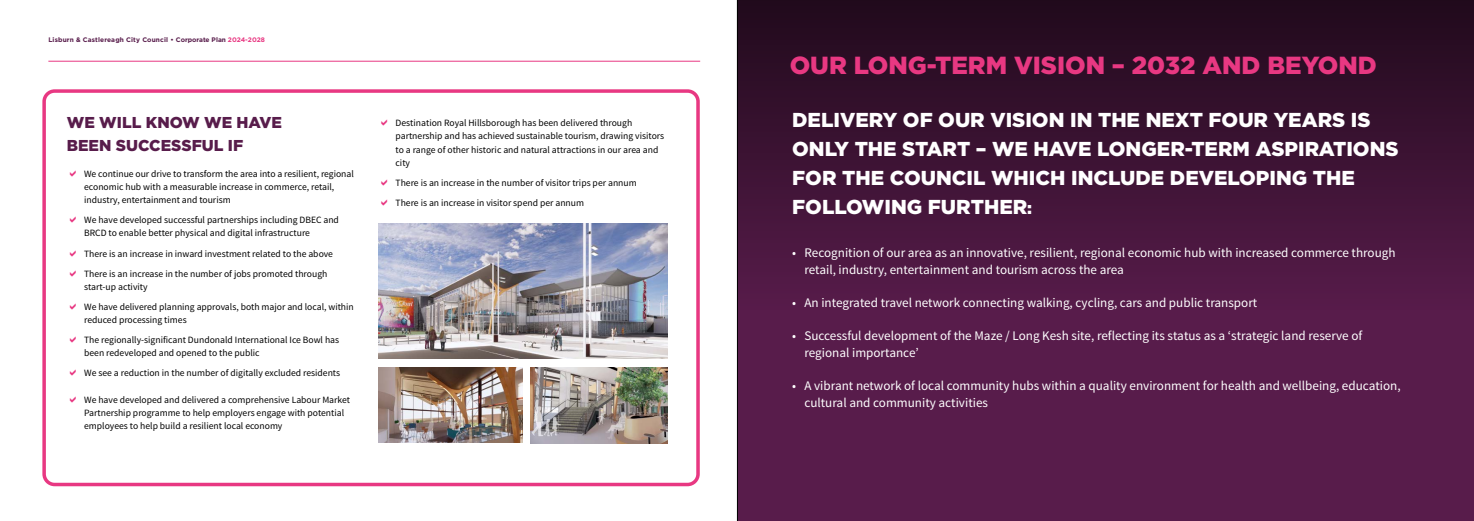
<style>
.page{position:relative;width:1474px;height:521px;background:#fff}
.page>*{position:absolute;margin:0;border:0;box-sizing:border-box;transform-origin:0 0}
.t1{font:900 24.76px "Gotham";color:#e83882}
.t2{font:900 20.12px/29px "Gotham";color:#fff}
.t3{font:900 15.75px/22.8px "Gotham";color:#581c4b}
.t4{font:13.12px/16.6px "Source Sans Pro";color:#fff}
.t5{font:9.62px/13.1px "Source Sans Pro";color:#000}
.t6{font:700 6.56px "Gotham";letter-spacing:.02em;color:#581c4b}
.s1{color:#e83882}
.s2{font-size:16.62px}
</style>
<div class="page">
<div style="left:737px;top:418px;width:736px;height:103px;background:#581c4b"></div>
<svg style="left:737px;top:0;width:736px;height:418px;background:#421438"></svg>
<div style="left:42px;top:89px;width:657px;height:397px;border:4px solid #e83882;border-radius:10px"></div>
<img style="left:378px;top:223px;width:289px;height:136px">
<img style="left:378px;top:367px;width:145px;height:75px">
<img style="left:531px;top:367px;width:136px;height:77px">
<hr style="left:48px;top:61px;width:652px;height:1px;background:#e83882">
<p class="t6" style="left:48px;top:36px;width:218px">Lisburn &amp; Castlereagh City Council • Corporate Plan <span class="s1">2024-2028</span></p>
<h3 class="t3" style="left:67px;top:111px;width:217px">WE WILL KNOW WE HAVE<br>BEEN SUCCESSFUL IF</h3>
<p class="t5" style="left:84px;top:167px;width:271px">We continue our drive to transform the area into a resilient, regional economic hub with a measurable increase in commerce, retail, industry, entertainment and tourism</p>
<p class="t5" style="left:84px;top:214px;width:256px">We have developed successful partnerships including DBEC and<br>BRCD to enable better physical and digital infrastructure</p>
<p class="t5" style="left:84px;top:243px;width:250px;line-height:20.1px">There is an increase in inward investment related to the above<br>There is an increase in the number of jobs promoted through</p>
<p class="t5" style="left:84px;top:277px;width:271px;line-height:20.1px">start-up activity<br>We have delivered planning approvals, both major and local, within</p>
<p class="t5" style="left:84px;top:310px;width:256px;line-height:20.1px">reduced processing times<br>The regionally-significant Dundonald International Ice Bowl has</p>
<p class="t5" style="left:84px;top:343px;width:257px;line-height:20.1px">been redeveloped and opened to the public<br>We see a reduction in the number of digitally excluded residents</p>
<p class="t5" style="left:84px;top:393px;width:267px">We have developed and delivered a comprehensive Labour Market<br>Partnership programme to help employers engage with potential employees to help build a resilient local economy</p>
<p class="t5" style="left:395px;top:117px;width:270px">Destination Royal Hillsborough has been delivered through partnership and has achieved sustainable tourism, drawing visitors to a range of other historic and natural attractions in our area and city</p>
<p class="t5" style="left:395px;top:173px;width:243px;line-height:20.1px">There is an increase in the number of visitor trips per annum<br>There is an increase in visitor spend per annum</p>
<h1 class="t1" style="left:789px;top:48px;width:588px">OUR LONG-TERM VISION – 2032 AND BEYOND</h1>
<h2 class="t2" style="left:792px;top:106px;width:608px">DELIVERY OF OUR VISION IN THE NEXT FOUR YEARS IS ONLY THE START – WE HAVE LONGER-TERM ASPIRATIONS FOR THE COUNCIL WHICH INCLUDE DEVELOPING THE FOLLOWING FURTHER<span class="s2">:</span></h2>
<h3 class="t4" style="left:804px;top:245px;width:592px;text-indent:-12px">• Recognition of our area as an innovative, resilient, regional economic hub with increased commerce through retail, industry, entertainment and tourism across the area</h3>
<h3 class="t4" style="left:792px;top:295px;width:466px">• An integrated travel network connecting walking, cycling, cars and public transport</h3>
<h3 class="t4" style="left:804px;top:328px;width:559px;text-indent:-12px">• Successful development of the Maze / Long Kesh site, reflecting its status as a ‘strategic land reserve of regional importance’</h3>
<h3 class="t4" style="left:804px;top:378px;width:598px;text-indent:-12px">• A vibrant network of local community hubs within a quality environment for health and wellbeing, education, cultural and community activities</h3>
</div>
